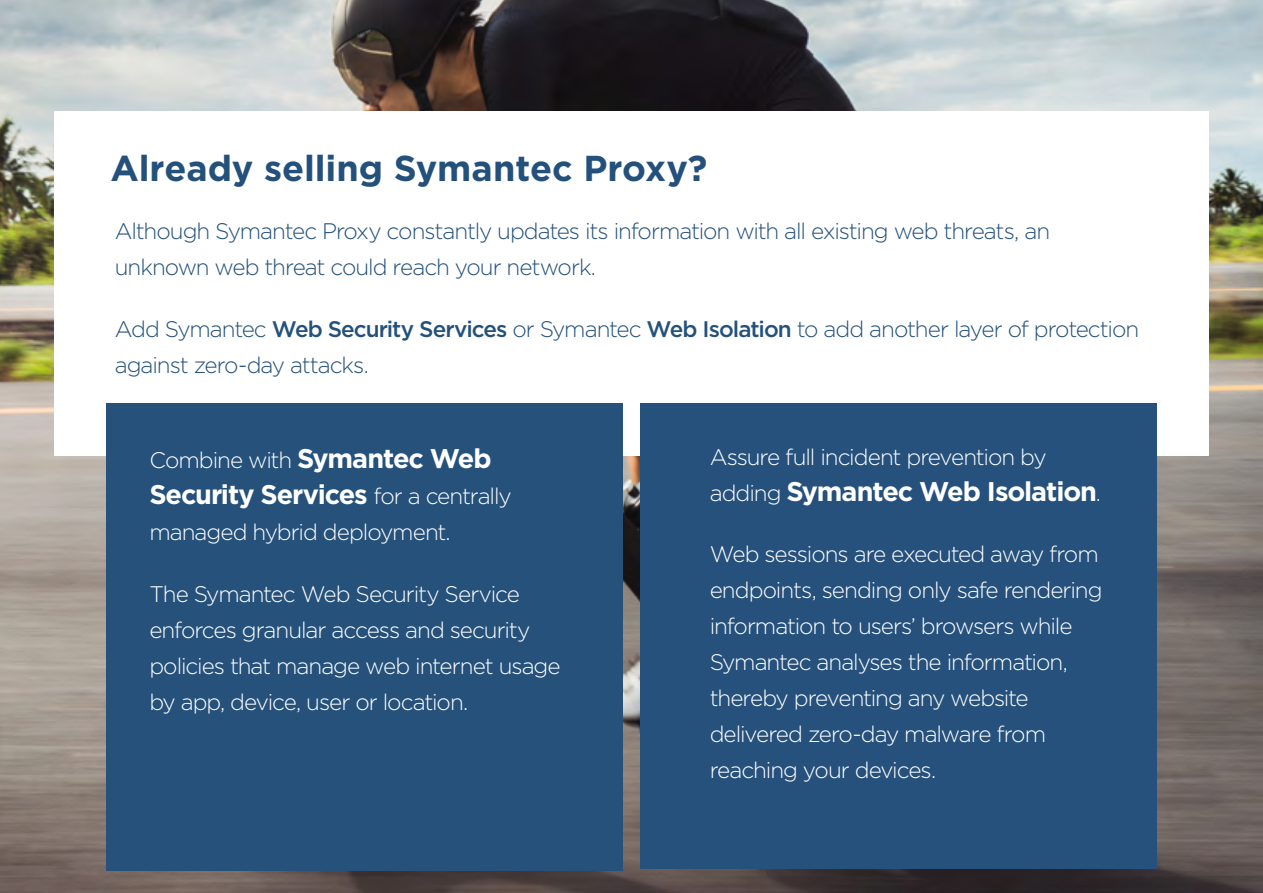
<style>
.page{position:relative;width:1263px;height:893px;background:#fff}
.page>*{position:absolute;margin:0;border:0;box-sizing:border-box;transform-origin:0 0}
.t1{font:700 36px "Gotham";letter-spacing:-.005em;color:#24517b}
.t2{font:700 27px "Gotham";letter-spacing:-.04em;color:#fff}
.t3{font:300 22.5px/36px "Gotham";letter-spacing:-.05em;color:#fff}
.t4{font:300 22.5px/36px "Gotham";letter-spacing:-.05em;color:#24517b}
.s1{font-weight:500}
.s2{font-weight:700;font-size:27px}
.s3{font-weight:300;font-size:22.5px}
</style>
<div class="page">
<img style="left:0;top:0;width:1263px;height:893px">
<div style="left:54px;top:112px;width:1155px;height:344px;background:#fff"></div>
<div style="left:640px;top:403px;width:517px;height:466px;background:#25517c"></div>
<div style="left:106px;top:403px;width:516px;height:468px;background:#25517b"></div>
<h1 class="t1" style="left:111px;top:145px;width:598px">Already selling Symantec Proxy?</h1>
<p class="t4" style="left:115px;top:212px;width:937px">Although Symantec Proxy constantly updates its information with all existing web threats, an unknown web threat could reach your network.</p>
<p class="t4" style="left:115px;top:310px;width:1026px">Add Symantec <span class="s1">Web Security Services</span> or Symantec <span class="s1">Web Isolation</span> to add another layer of protection against zero-day attacks.</p>
<p class="t3" style="left:149px;top:441px;width:344px">Combine with <span class="s2">Symantec Web</span></p>
<p class="t2" style="left:149px;top:477px;width:364px">Security Services <span class="s3">for a centrally</span></p>
<p class="t3" style="left:149px;top:513px;width:303px">managed hybrid deployment.</p>
<p class="t3" style="left:149px;top:575px;width:413px">The Symantec Web Security Service enforces granular access and security policies that manage web internet usage by app, device, user or location.</p>
<p class="t3" style="left:710px;top:438px;width:338px">Assure full incident prevention by</p>
<p class="t2" style="left:710px;top:473px;width:393px"><span class="s3">adding</span> Symantec Web Isolation<span class="s3">.</span></p>
<p class="t3" style="left:710px;top:535px;width:394px">Web sessions are executed away from endpoints, sending only safe rendering information to users’ browsers while Symantec analyses the information, thereby preventing any website delivered zero-day malware from reaching your devices.</p>
</div>
